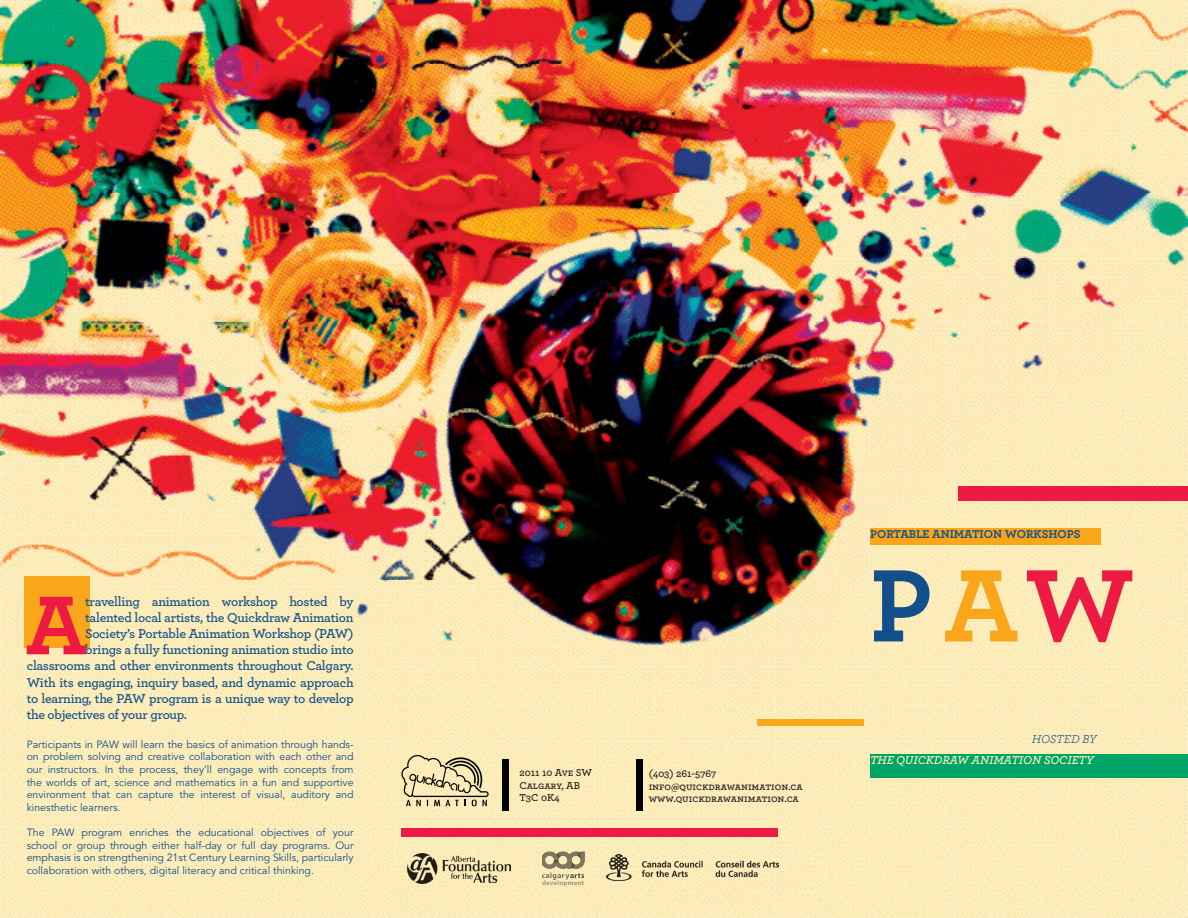
<style>
.page{position:relative;width:1188px;height:918px;background:#fff}
.page>*{position:absolute;margin:0;border:0;box-sizing:border-box;transform-origin:0 0}
.t1{font:700 108px "Archer";color:#13508b}
.t2{font:700 87.3px "Archer";color:#ed1b44}
.t3{font:600 13.5px "Archer";letter-spacing:-.03em;color:#13508b}
.t4{font:italic 600 12px "Archer";color:#fef1bc}
.t5{font:700 12px "Archer";color:#13508b}
.t6{font:italic 12px "Archer";letter-spacing:-.005em;color:#13508b}
.t7{font:10.5px/12.6px "Avenir LT Std";color:#13508b;text-align:justify}
.t8{font:600 10.5px/12.6px "Archer";color:#231f20}
.s1{color:#f9a61b}
.s2{color:#ed1b44}
</style>
<div class="page">
<img style="left:0;top:0;width:1188px;height:868px">
<img style="left:0;top:868px;width:1188px;height:50px">
<div style="left:24px;top:576px;width:65px;height:72px;background:#f9a61b"></div>
<div style="left:870px;top:528px;width:230px;height:16px;background:#f9a61b"></div>
<div style="left:870px;top:754px;width:318px;height:24px;background:#00a467"></div>
<div style="left:958px;top:486px;width:230px;height:14px;background:#ed1b44"></div>
<div style="left:401px;top:829px;width:377px;height:8px;background:#ed1b44"></div>
<div style="left:758px;top:719px;width:106px;height:6px;background:#f9a61b"></div>
<div style="left:502px;top:759px;width:6px;height:52px;background:#000"></div>
<div style="left:636px;top:759px;width:6px;height:52px;background:#000"></div>
<svg style="left:401px;top:755px;width:88px;height:51px;background:#cabe95"></svg>
<img style="left:407px;top:854px;width:103px;height:29px">
<img style="left:542px;top:848px;width:46px;height:41px">
<img style="left:606px;top:855px;width:172px;height:26px">
<h2 class="t2" style="left:26px;top:556px;width:63px">A</h2>
<p class="t3" style="left:85px;top:591px;width:270px">travelling animation workshop hosted by</p>
<p class="t3" style="left:85px;top:607px;width:270px">talented local artists, the Quickdraw Animation</p>
<p class="t3" style="left:85px;top:624px;width:270px">Society’s Portable Animation Workshop (PAW)</p>
<p class="t3" style="left:85px;top:640px;width:270px">brings a fully functioning animation studio into</p>
<p class="t3" style="left:27px;top:656px;width:328px">classrooms and other environments throughout Calgary.</p>
<p class="t3" style="left:27px;top:672px;width:328px">With its engaging, inquiry based, and dynamic approach</p>
<p class="t3" style="left:27px;top:688px;width:328px">to learning, the PAW program is a unique way to develop</p>
<p class="t3" style="left:27px;top:705px;width:162px">the objectives of your group.</p>
<p class="t7" style="left:27px;top:738px;width:328px">Participants in PAW will learn the basics of animation through hands&shy;on problem solving and creative collaboration with each other and our instructors. In the process, they’ll engage with concepts from the worlds of art, science and mathematics in a fun and supportive environment that can capture the interest of visual, auditory and kinesthetic learners.</p>
<p class="t7" style="left:27px;top:826px;width:328px">The PAW program enriches the educational objectives of your school or group through either half-day or full day programs. Our emphasis is on strengthening 21st Century Learning Skills, particularly collaboration with others, digital literacy and critical thinking.</p>
<p class="t8" style="left:519px;top:766px;width:74px">2011 10 Ave SW<br>Calgary, AB<br>T3C 0K4</p>
<p class="t8" style="left:649px;top:767px;width:156px">(403) 261-5767 info@quickdrawanimation.ca www.quickdrawanimation.ca</p>
<p class="t5" style="left:870px;top:524px;width:212px">PORTABLE ANIMATION WORKSHOPS</p>
<h1 class="t1" style="left:870px;top:520px;width:266px">P<span class="s1">A</span><span class="s2">W</span></h1>
<p class="t6" style="left:1032px;top:730px;width:66px">HOSTED BY</p>
<p class="t4" style="left:870px;top:750px;width:225px">THE QUICKDRAW ANIMATION SOCIETY</p>
</div>
